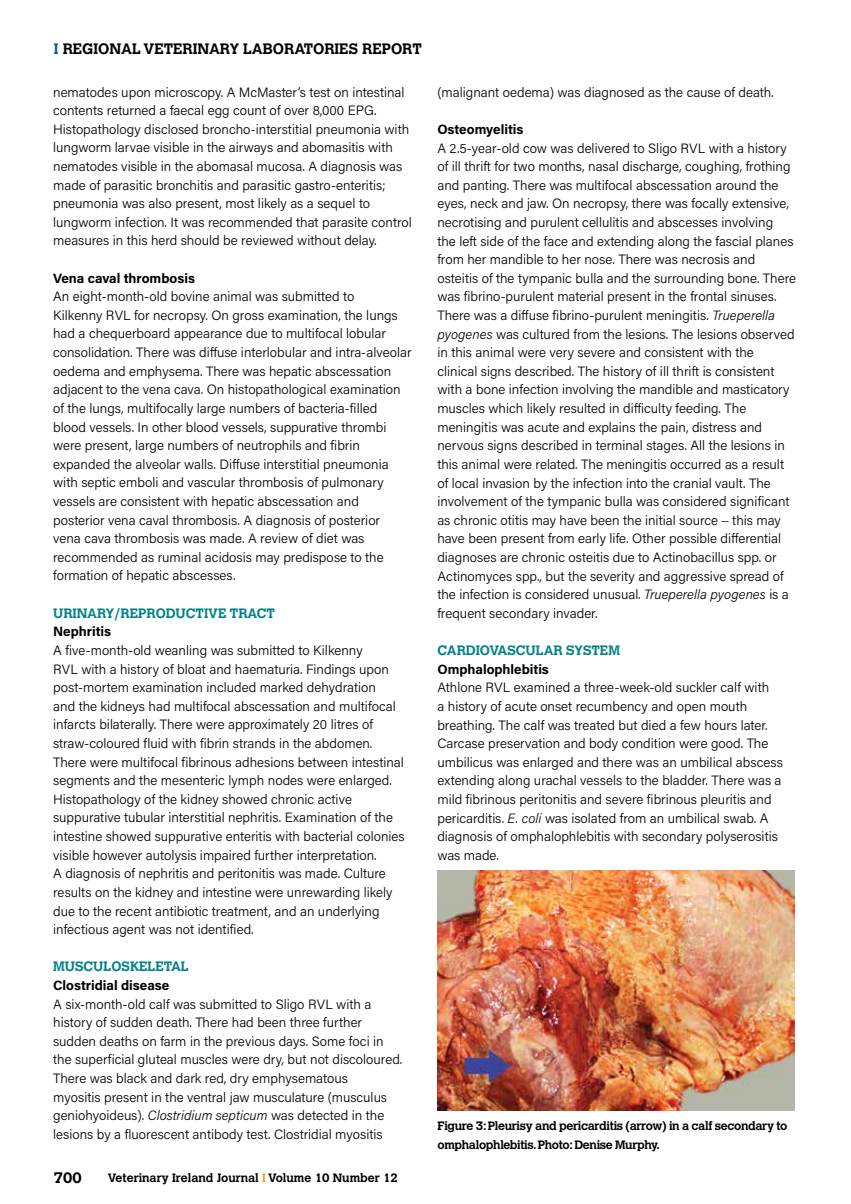
<style>
.page{position:relative;width:851px;height:1204px;background:#fff}
.page>*{position:absolute;margin:0;border:0;box-sizing:border-box;transform-origin:0 0}
.t1{font:700 15px "Calvert";color:#000}
.t2{font:300 13.5px/18.6px "Acumin Pro";color:#000}
.t3{font:700 13.5px "Acumin Pro";color:#000}
.t4{font:700 13.5px "Calvert";color:#008287}
.t5{font:700 12px/18.6px "Calvert";letter-spacing:-.025em;color:#000}
.t6{font:700 12px "Calvert";color:#000}
.s1{color:#006468}
.s2{font-style:italic}
.s3{color:#f8981d}
</style>
<div class="page">
<img style="left:437px;top:870px;width:357px;height:240px">
<p class="t1" style="left:54px;top:39px;width:369px"><span class="s1">I</span> REGIONAL VETERINARY LABORATORIES REPORT</p>
<p class="t2" style="left:53px;top:82px;width:360px">nematodes upon microscopy. A McMaster’s test on intestinal contents returned a faecal egg count of over 8,000 EPG.<br>Histopathology disclosed broncho-interstitial pneumonia with lungworm larvae visible in the airways and abomasitis with nematodes visible in the abomasal mucosa. A diagnosis was made of parasitic bronchitis and parasitic gastro-enteritis; pneumonia was also present, most likely as a sequel to lungworm infection. It was recommended that parasite control measures in this herd should be reviewed without delay.</p>
<p class="t3" style="left:53px;top:268px;width:143px">Vena caval thrombosis</p>
<p class="t2" style="left:53px;top:287px;width:360px">An eight-month-old bovine animal was submitted to<br>Kilkenny RVL for necropsy. On gross examination, the lungs had a chequerboard appearance due to multifocal lobular consolidation. There was diffuse interlobular and intra-alveolar oedema and emphysema. There was hepatic abscessation adjacent to the vena cava. On histopathological examination of the lungs, multifocally large numbers of bacteria-filled blood vessels. In other blood vessels, suppurative thrombi were present, large numbers of neutrophils and fibrin expanded the alveolar walls. Diffuse interstitial pneumonia with septic emboli and vascular thrombosis of pulmonary vessels are consistent with hepatic abscessation and posterior vena caval thrombosis. A diagnosis of posterior<br>vena cava thrombosis was made. A review of diet was recommended as ruminal acidosis may predispose to the formation of hepatic abscesses.</p>
<p class="t4" style="left:53px;top:604px;width:223px">URINARY/REPRODUCTIVE TRACT</p>
<p class="t3" style="left:53px;top:622px;width:59px">Nephritis</p>
<p class="t2" style="left:53px;top:640px;width:353px">A five-month-old weanling was submitted to Kilkenny<br>RVL with a history of bloat and haematuria. Findings upon post-mortem examination included marked dehydration<br>and the kidneys had multifocal abscessation and multifocal infarcts bilaterally. There were approximately 20 litres of straw-coloured fluid with fibrin strands in the abdomen.<br>There were multifocal fibrinous adhesions between intestinal segments and the mesenteric lymph nodes were enlarged.<br>Histopathology of the kidney showed chronic active suppurative tubular interstitial nephritis. Examination of the intestine showed suppurative enteritis with bacterial colonies visible however autolysis impaired further interpretation.<br>A diagnosis of nephritis and peritonitis was made. Culture results on the kidney and intestine were unrewarding likely due to the recent antibiotic treatment, and an underlying infectious agent was not identified.</p>
<p class="t4" style="left:53px;top:958px;width:137px">MUSCULOSKELETAL</p>
<p class="t3" style="left:53px;top:975px;width:118px">Clostridial disease</p>
<p class="t2" style="left:53px;top:993px;width:350px">A six-month-old calf was submitted to Sligo RVL with a history of sudden death. There had been three further sudden deaths on farm in the previous days. Some foci in the superficial gluteal muscles were dry, but not discoloured.<br>There was black and dark red, dry emphysematous<br>myositis present in the ventral jaw musculature (musculus geniohyoideus). <span class="s2">Clostridium septicum</span> was detected in the lesions by a fluorescent antibody test. Clostridial myositis</p>
<p class="t1" style="left:54px;top:1168px;width:29px">700</p>
<p class="t6" style="left:108px;top:1169px;width:291px">Veterinary Ireland Journal <span class="s3">I</span> Volume 10 Number 12</p>
<p class="t2" style="left:437px;top:82px;width:338px">(malignant oedema) was diagnosed as the cause of death.</p>
<p class="t3" style="left:437px;top:120px;width:88px">Osteomyelitis</p>
<p class="t2" style="left:437px;top:138px;width:360px">A 2.5-year-old cow was delivered to Sligo RVL with a history of ill thrift for two months, nasal discharge, coughing, frothing and panting. There was multifocal abscessation around the eyes, neck and jaw. On necropsy, there was focally extensive, necrotising and purulent cellulitis and abscesses involving<br>the left side of the face and extending along the fascial planes from her mandible to her nose. There was necrosis and osteitis of the tympanic bulla and the surrounding bone. There was fibrino-purulent material present in the frontal sinuses.<br>There was a diffuse fibrino-purulent meningitis. <span class="s2">Trueperella pyogenes</span> was cultured from the lesions. The lesions observed in this animal were very severe and consistent with the clinical signs described. The history of ill thrift is consistent with a bone infection involving the mandible and masticatory muscles which likely resulted in difficulty feeding. The meningitis was acute and explains the pain, distress and nervous signs described in terminal stages. All the lesions in this animal were related. The meningitis occurred as a result of local invasion by the infection into the cranial vault. The involvement of the tympanic bulla was considered significant as chronic otitis may have been the initial source _ this may have been present from early life. Other possible differential diagnoses are chronic osteitis due to Actinobacillus spp. or Actinomyces spp., but the severity and aggressive spread of the infection is considered unusual. <span class="s2">Trueperella pyogenes</span> is a frequent secondary invader.</p>
<p class="t4" style="left:437px;top:641px;width:184px">CARDIOVASCULAR SYSTEM</p>
<p class="t3" style="left:437px;top:659px;width:113px">Omphalophlebitis</p>
<p class="t2" style="left:437px;top:677px;width:347px">Athlone RVL examined a three-week-old suckler calf with<br>a history of acute onset recumbency and open mouth breathing. The calf was treated but died a few hours later.<br>Carcase preservation and body condition were good. The umbilicus was enlarged and there was an umbilical abscess extending along urachal vessels to the bladder. There was a mild fibrinous peritonitis and severe fibrinous pleuritis and pericarditis. <span class="s2">E. coli</span> was isolated from an umbilical swab. A diagnosis of omphalophlebitis with secondary polyserositis was made.</p>
<p class="t5" style="left:437px;top:1116px;width:351px">Figure 3: Pleurisy and pericarditis (arrow) in a calf secondary to omphalophlebitis. Photo: Denise Murphy.</p>
</div>
